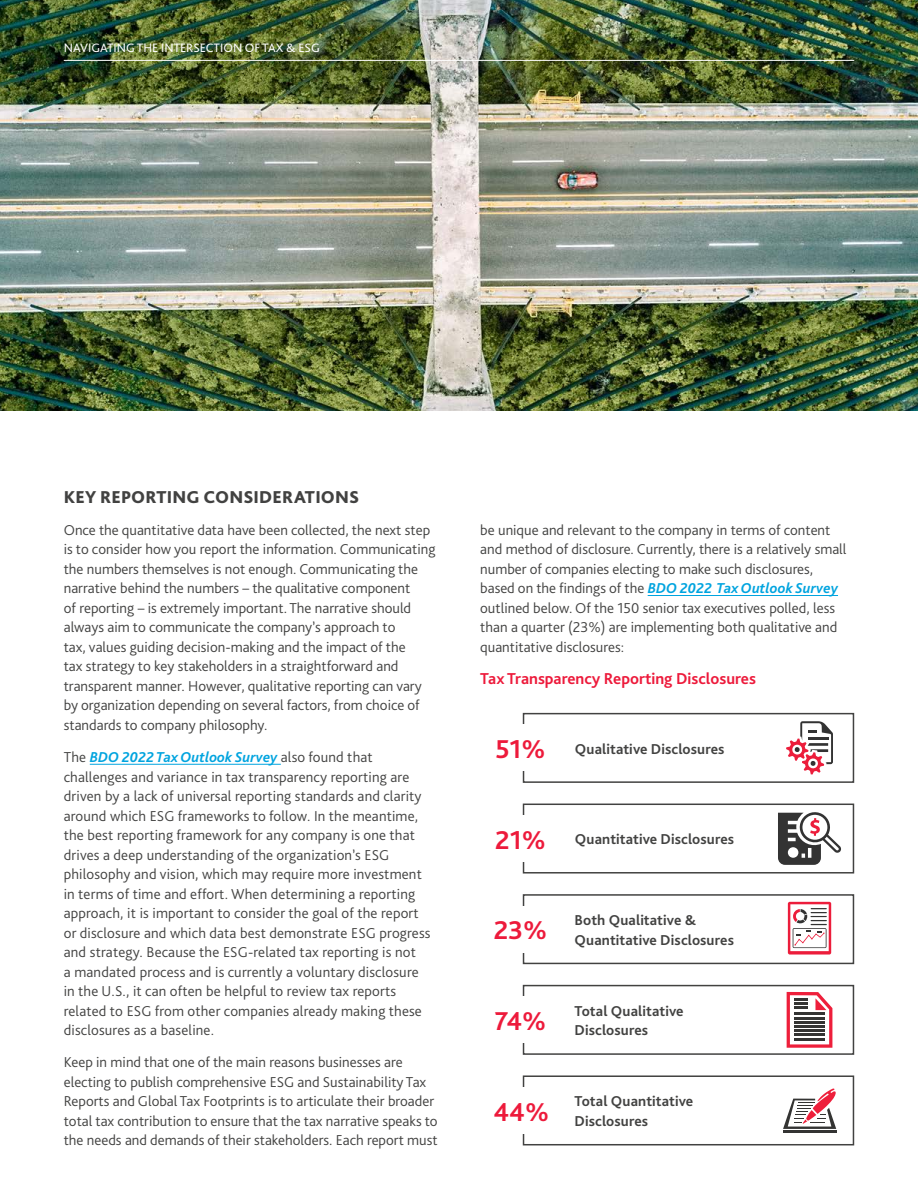
<style>
.page{position:relative;width:918px;height:1188px;background:#fff}
.page>*{position:absolute;margin:0;border:0;box-sizing:border-box;transform-origin:0 0}
.t1{font:700 27px "Bliss Pro";color:#ed1a3b}
.t2{font:800 18px "Bliss Pro";letter-spacing:.005em;color:#424241}
.t3{font:700 16.5px "Bliss Pro";color:#ed1a3b}
.t4{font:300 15px/19.5px "Bliss Pro";color:#424241}
.t5{font:700 15px/19.5px "Bliss Pro";letter-spacing:.005em;color:#424241}
.t6{font:12.75px "Bliss Pro";color:#fff}
.s1{font-weight:700;font-style:italic;color:#00a4df}
.s2{font-size:27px;color:#ed1a3b}
</style>
<div class="page">
<hr style="left:90px;top:764px;width:191px;height:1px;background:#00a4df">
<hr style="left:648px;top:595px;width:190px;height:1px;background:#00a4df">
<div style="left:523px;top:713px;width:331px;height:70px;border:2px solid #424241"></div>
<div style="left:480px;top:725px;width:81px;height:46px;background:#fff"></div>
<svg style="left:786px;top:721px;width:47px;height:54px"></svg>
<div style="left:523px;top:804px;width:331px;height:70px;border:2px solid #424241"></div>
<div style="left:480px;top:816px;width:81px;height:46px;background:#fff"></div>
<svg style="left:778px;top:812px;width:63px;height:53px"></svg>
<div style="left:523px;top:894px;width:331px;height:70px;border:2px solid #424241"></div>
<div style="left:480px;top:906px;width:81px;height:46px;background:#fff"></div>
<svg style="left:788px;top:902px;width:43px;height:53px"></svg>
<div style="left:523px;top:985px;width:331px;height:70px;border:2px solid #424241"></div>
<div style="left:480px;top:997px;width:81px;height:46px;background:#fff"></div>
<svg style="left:787px;top:992px;width:45px;height:56px"></svg>
<hr style="left:794px;top:1013px;width:30px;height:2px;background:#343433">
<hr style="left:794px;top:1017px;width:30px;height:2px;background:#343433">
<hr style="left:794px;top:1021px;width:30px;height:3px;background:#343433">
<hr style="left:794px;top:1025px;width:30px;height:3px;background:#343433">
<hr style="left:794px;top:1029px;width:30px;height:3px;background:#343433">
<hr style="left:794px;top:1034px;width:30px;height:2px;background:#343433">
<hr style="left:794px;top:1038px;width:30px;height:2px;background:#343433">
<div style="left:523px;top:1075px;width:331px;height:70px;border:2px solid #424241"></div>
<div style="left:480px;top:1087px;width:82px;height:46px;background:#fff"></div>
<svg style="left:783px;top:1088px;width:53px;height:41px"></svg>
<hr style="left:783px;top:1130px;width:53px;height:2px;background:#343433">
<img style="left:0;top:0;width:918px;height:410px">
<hr style="left:64px;top:60px;width:790px;height:1px;background:#fff">
<p class="t6" style="left:64px;top:40px;width:257px">NAVIGATING THE INTERSECTION OF TAX &amp; ESG</p>
<p class="t2" style="left:64px;top:485px;width:297px">KEY REPORTING CONSIDERATIONS</p>
<p class="t4" style="left:64px;top:520px;width:373px">Once the quantitative data have been collected, the next step is to consider how you report the information. Communicating the numbers themselves is not enough. Communicating the narrative behind the numbers – the qualitative component<br>of reporting – is extremely important. The narrative should always aim to communicate the company’s approach to<br>tax, values guiding decision-making and the impact of the<br>tax strategy to key stakeholders in a straightforward and transparent manner. However, qualitative reporting can vary by organization depending on several factors, from choice of standards to company philosophy.</p>
<p class="t4" style="left:64px;top:747px;width:368px">The <span class="s1">BDO 2022 Tax Outlook Survey</span> also found that challenges and variance in tax transparency reporting are driven by a lack of universal reporting standards and clarity around which ESG frameworks to follow. In the meantime, the best reporting framework for any company is one that drives a deep understanding of the organization’s ESG philosophy and vision, which may require more investment in terms of time and effort. When determining a reporting approach, it is important to consider the goal of the report or disclosure and which data best demonstrate ESG progress and strategy. Because the ESG-related tax reporting is not<br>a mandated process and is currently a voluntary disclosure in the U.S., it can often be helpful to review tax reports related to ESG from other companies already making these disclosures as a baseline.</p>
<p class="t4" style="left:64px;top:1052px;width:375px">Keep in mind that one of the main reasons businesses are electing to publish comprehensive ESG and Sustainability Tax Reports and Global Tax Footprints is to articulate their broader total tax contribution to ensure that the tax narrative speaks to the needs and demands of their stakeholders. Each report must</p>
<p class="t4" style="left:480px;top:520px;width:368px">be unique and relevant to the company in terms of content and method of disclosure. Currently, there is a relatively small number of companies electing to make such disclosures, based on the findings of the <span class="s1">BDO 2022 Tax Outlook Survey </span>outlined below. Of the 150 senior tax executives polled, less than a quarter (23%) are implementing both qualitative and quantitative disclosures:</p>
<p class="t3" style="left:480px;top:668px;width:277px">Tax Transparency Reporting Disclosures</p>
<p class="t5" style="left:495px;top:738px;width:231px"><span class="s2">51%</span> Qualitative Disclosures</p>
<p class="t5" style="left:495px;top:829px;width:241px"><span class="s2">21%</span> Quantitative Disclosures</p>
<h1 class="t1" style="left:494px;top:914px;width:55px">23%</h1>
<p class="t5" style="left:575px;top:910px;width:161px">Both Qualitative &amp;<br>Quantitative Disclosures</p>
<h1 class="t1" style="left:495px;top:1004px;width:53px">74%</h1>
<p class="t5" style="left:575px;top:1001px;width:111px">Total Qualitative<br>Disclosures</p>
<h1 class="t1" style="left:493px;top:1095px;width:57px">44%</h1>
<p class="t5" style="left:575px;top:1091px;width:120px">Total Quantitative<br>Disclosures</p>
</div>
